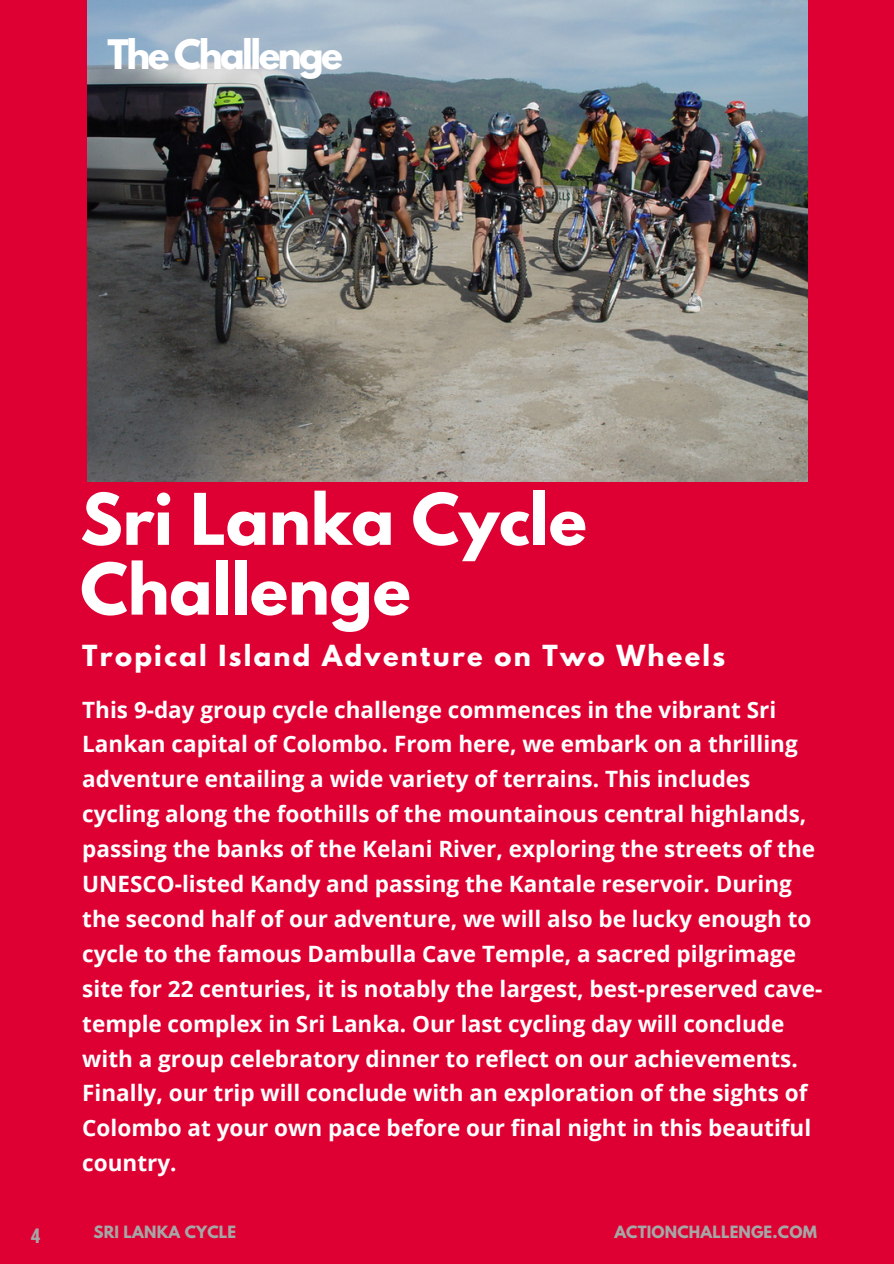
<style>
.page{position:relative;width:894px;height:1264px;background:#fff}
.page>*{position:absolute;margin:0;border:0;box-sizing:border-box;transform-origin:0 0}
.t1{font:700 63px/69.8px "League Spartan";color:#fff}
.t2{font:700 36px "League Spartan";letter-spacing:-.07em;color:#fff}
.t3{font:700 25.8px "League Spartan";letter-spacing:.09em;color:#fff}
.t4{font:700 22.5px/34.8px "Open Sans";color:#fff}
.t5{font:700 20.25px "Roboto Condensed";color:#a6a6a6}
.t6{font:700 15px "League Spartan";letter-spacing:.01em;color:#a6a6a6}
</style>
<div class="page">
<div style="left:0;top:0;width:893px;height:1263px;background:#de0032"></div>
<img style="left:88px;top:0;width:719px;height:481px">
<h2 class="t2" style="left:107px;top:37px;width:237px">The Challenge</h2>
<h1 class="t1" style="left:80px;top:492px;width:508px">Sri Lanka Cycle<br>Challenge</h1>
<p class="t3" style="left:82px;top:642px;width:644px">Tropical Island Adventure on Two Wheels</p>
<p class="t4" style="left:82px;top:691px;width:741px">This 9-day group cycle challenge commences in the vibrant Sri Lankan capital of Colombo. From here, we embark on a thrilling adventure entailing a wide variety of terrains. This includes cycling along the foothills of the mountainous central highlands, passing the banks of the Kelani River, exploring the streets of the UNESCO-listed Kandy and passing the Kantale reservoir. During the second half of our adventure, we will also be lucky enough to cycle to the famous Dambulla Cave Temple, a sacred pilgrimage site for 22 centuries, it is notably the largest, best-preserved cave&shy;temple complex in Sri Lanka. Our last cycling day will conclude with a group celebratory dinner to reflect on our achievements.<br>Finally, our trip will conclude with an exploration of the sights of Colombo at your own pace before our final night in this beautiful country.</p>
<p class="t5" style="left:30px;top:1223px;width:12px">4</p>
<p class="t6" style="left:93px;top:1224px;width:144px">SRI LANKA CYCLE</p>
<p class="t6" style="left:614px;top:1224px;width:204px">ACTIONCHALLENGE.COM</p>
</div>
